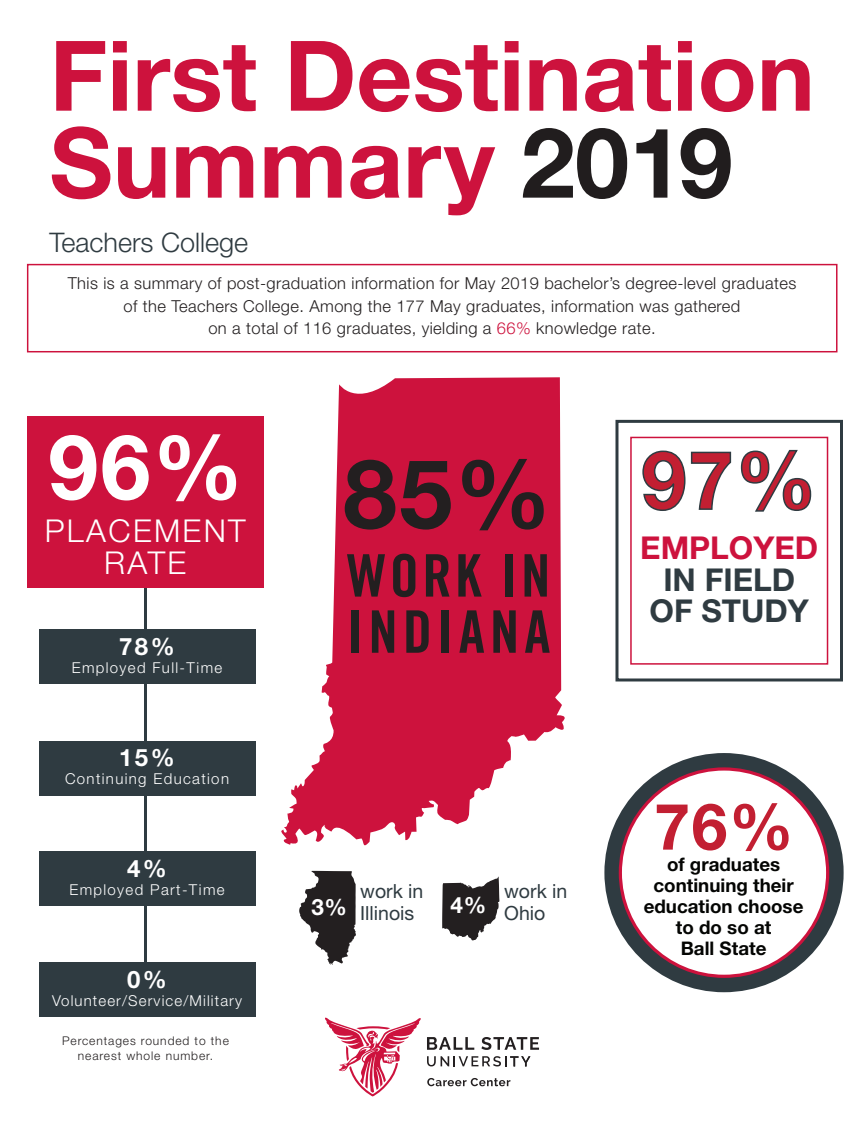
<style>
.page{position:relative;width:864px;height:1134px;background:#fff}
.page>*{position:absolute;margin:0;border:0;box-sizing:border-box;transform-origin:0 0}
.t1{font:700 97.5px/87px "Helvetica Neue LT Std";color:#cd123d}
.t2{font:700 96px "Helvetica Neue LT Std";color:#231f20}
.t3{font:700 90px "Helvetica Neue LT Std";color:#fff}
.t4{font:700 81px "Helvetica Neue LT Std";color:#c21f32}
.t5{font:700 64.35px "Helvetica Neue LT Std";color:#c21f32}
.t6{font:700 31.5px/31.5px "Helvetica Neue LT Std";color:#2f3b41;text-align:center}
.t7{font:300 31.5px/31.5px "Helvetica Neue LT Std";letter-spacing:.075em;color:#fff;text-align:center}
.t8{font:700 31.5px "Helvetica Neue LT Std";color:#cd123d}
.t9{font:300 27px "Helvetica Neue LT Std";color:#2f3b41}
.t10{font:700 24px "Helvetica Neue LT Std";color:#fff}
.t11{font:700 22.5px "Helvetica Neue LT Std";color:#fff}
.t12{font:19.5px/22.5px "Helvetica Neue LT Std";color:#2f3b41}
.t13{font:700 18.75px/21px "Helvetica Neue LT Std";color:#040503;text-align:center}
.t14{font:300 16.5px/22.5px "Helvetica Neue LT Std";letter-spacing:.025em;color:#231f20;text-align:center}
.t15{font:300 15px "Helvetica Neue LT Std";letter-spacing:.09em;color:#fff}
.t16{font:300 12px/14.7px "Helvetica Neue LT Std";letter-spacing:.075em;color:#231f20;text-align:center}
.s1{color:#211d1e}
.s2{color:#cd123d}
</style>
<div class="page">
<svg style="left:427px;top:1056px;width:103px;height:11px"></svg>
<svg style="left:325px;top:1017px;width:96px;height:79px"></svg>
<svg style="left:427px;top:1037px;width:47px;height:13px"></svg>
<svg style="left:481px;top:1037px;width:58px;height:13px"></svg>
<svg style="left:427px;top:1078px;width:83px;height:8px"></svg>
<div style="left:615px;top:420px;width:228px;height:261px;background:#fff;border:3px solid #2f3b41"></div>
<hr style="left:144px;top:564px;width:3px;height:426px;background:#2f3b41">
<div style="left:39px;top:963px;width:216px;height:54px;background:#2f3b41"></div>
<div style="left:39px;top:851px;width:216px;height:55px;background:#2f3b41"></div>
<div style="left:39px;top:741px;width:216px;height:55px;background:#2f3b41"></div>
<div style="left:39px;top:630px;width:216px;height:54px;background:#2f3b41"></div>
<div style="left:28px;top:417px;width:236px;height:171px;background:#cd123d"></div>
<svg style="left:281px;top:377px;width:284px;height:469px;fill:#cd123d"></svg>
<svg style="left:299px;top:871px;width:57px;height:94px"></svg>
<svg style="left:442px;top:877px;width:57px;height:64px"></svg>
<div style="left:630px;top:437px;width:198px;height:228px;border:2px solid #cd123d"></div>
<div style="left:27px;top:264px;width:811px;height:88px;border:1px solid #cd123d"></div>
<svg style="left:604px;top:753px;width:240px;height:239px"></svg>
<svg style="left:642px;top:450px;width:90px;height:61px"></svg>
<svg style="left:740px;top:449px;width:72px;height:63px"></svg>
<svg style="left:347px;top:554px;width:38px;height:43px;background:#70182d"></svg>
<svg style="left:393px;top:554px;width:22px;height:43px"></svg>
<svg style="left:426px;top:554px;width:24px;height:43px"></svg>
<svg style="left:458px;top:554px;width:24px;height:43px"></svg>
<div style="left:506px;top:554px;width:7px;height:43px;background:#231f20"></div>
<svg style="left:525px;top:554px;width:22px;height:43px"></svg>
<div style="left:351px;top:610px;width:8px;height:43px;background:#231f20"></div>
<svg style="left:372px;top:610px;width:22px;height:43px"></svg>
<svg style="left:406px;top:610px;width:23px;height:43px"></svg>
<div style="left:442px;top:610px;width:7px;height:43px;background:#231f20"></div>
<svg style="left:459px;top:610px;width:25px;height:43px"></svg>
<svg style="left:493px;top:610px;width:23px;height:43px"></svg>
<svg style="left:525px;top:610px;width:25px;height:43px"></svg>
<h1 class="t1" style="left:49px;top:30px;width:767px">First Destination<br>Summary <span class="s1">2019</span></h1>
<h3 class="t9" style="left:49px;top:226px;width:200px">Teachers College</h3>
<p class="t14" style="left:68px;top:272px;width:730px">This is a summary of post-graduation information for May 2019 bachelor’s degree-level graduates of the Teachers College. Among the 177 May graduates, information was gathered<br>on a total of 116 graduates, yielding a <span class="s2">66%</span> knowledge rate.</p>
<h3 class="t3" style="left:48px;top:412px;width:196px">96%</h3>
<h3 class="t7" style="left:45px;top:514px;width:202px">PLACEMENT<br>RATE</h3>
<h3 class="t10" style="left:119px;top:632px;width:57px">78%</h3>
<p class="t15" style="left:72px;top:658px;width:152px">Employed Full-Time</p>
<h3 class="t10" style="left:119px;top:743px;width:57px">15%</h3>
<p class="t15" style="left:65px;top:769px;width:166px">Continuing Education</p>
<h3 class="t10" style="left:127px;top:854px;width:41px">4%</h3>
<p class="t15" style="left:69px;top:880px;width:157px">Employed Part-Time</p>
<h3 class="t10" style="left:127px;top:965px;width:41px">0%</h3>
<p class="t15" style="left:52px;top:991px;width:192px">Volunteer/Service/Military</p>
<p class="t16" style="left:62px;top:1033px;width:168px">Percentages rounded to the nearest whole number.</p>
<h2 class="t2" style="left:343px;top:435px;width:209px">85%</h2>
<p class="t12" style="left:360px;top:879px;width:65px">work in<br>Illinois</p>
<p class="t12" style="left:504px;top:879px;width:65px">work in<br>Ohio</p>
<h3 class="t11" style="left:311px;top:893px;width:37px">3%</h3>
<h3 class="t11" style="left:451px;top:891px;width:37px">4%</h3>
<h3 class="t4" style="left:641px;top:430px;width:177px">97%</h3>
<h3 class="t8" style="left:640px;top:529px;width:179px">EMPLOYED</h3>
<h3 class="t6" style="left:650px;top:563px;width:161px">IN FIELD<br>OF STUDY</h3>
<h3 class="t5" style="left:654px;top:787px;width:141px">76%</h3>
<p class="t13" style="left:644px;top:854px;width:161px">of graduates continuing their education choose to do so at<br>Ball State</p>
</div>
